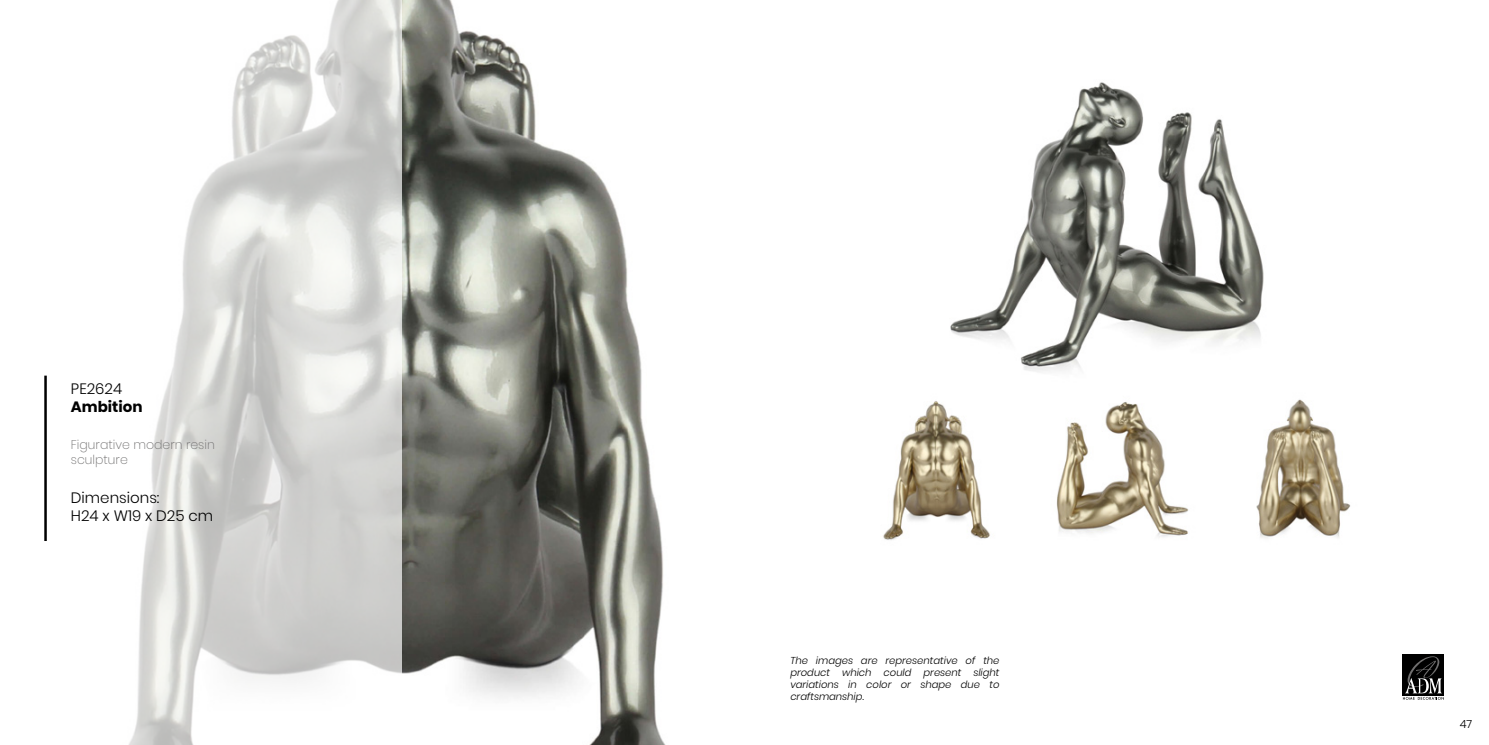
<style>
.page{position:relative;width:1489px;height:745px;background:#fff}
.page>*{position:absolute;margin:0;border:0;box-sizing:border-box;transform-origin:0 0}
.t1{font:300 15px/18px "Poppins";color:#000}
.t2{font:700 15px "Poppins";color:#000}
.t3{font:200 12.5px/15px "Poppins";color:#706f6f}
.t4{font:300 11.25px "Poppins";color:#000}
.t5{font:italic 300 10px/12px "Poppins";color:#000;text-align:justify}
</style>
<div class="page">
<div style="left:1402px;top:654px;width:41px;height:41px;background:#000"></div>
<svg style="left:1402px;top:656px;width:41px;height:43px"></svg>
<img style="left:401px;top:0;width:264px;height:744px">
<svg style="left:44px;top:0;width:357px;height:744px"></svg>
<hr style="left:44px;top:375px;width:3px;height:165px;background:#000">
<img style="left:950px;top:82px;width:314px;height:285px">
<img style="left:883px;top:365px;width:152px;height:175px">
<img style="left:1029px;top:367px;width:160px;height:173px">
<img style="left:1205px;top:364px;width:146px;height:174px">
<h1 class="t1" style="left:71px;top:380px;width:53px">PE2624</h1>
<h1 class="t2" style="left:71px;top:398px;width:73px">Ambition</h1>
<p class="t3" style="left:71px;top:436px;width:145px">Figurative modern resin sculpture</p>
<h1 class="t1" style="left:71px;top:488px;width:144px">Dimensions:<br>H24 x W19 x D25 cm</h1>
<p class="t5" style="left:790px;top:653px;width:211px">The images are representative of the product which could present slight variations in color or shape due to craftsmanship.</p>
<p class="t4" style="left:1459px;top:716px;width:14px">47</p>
</div>
